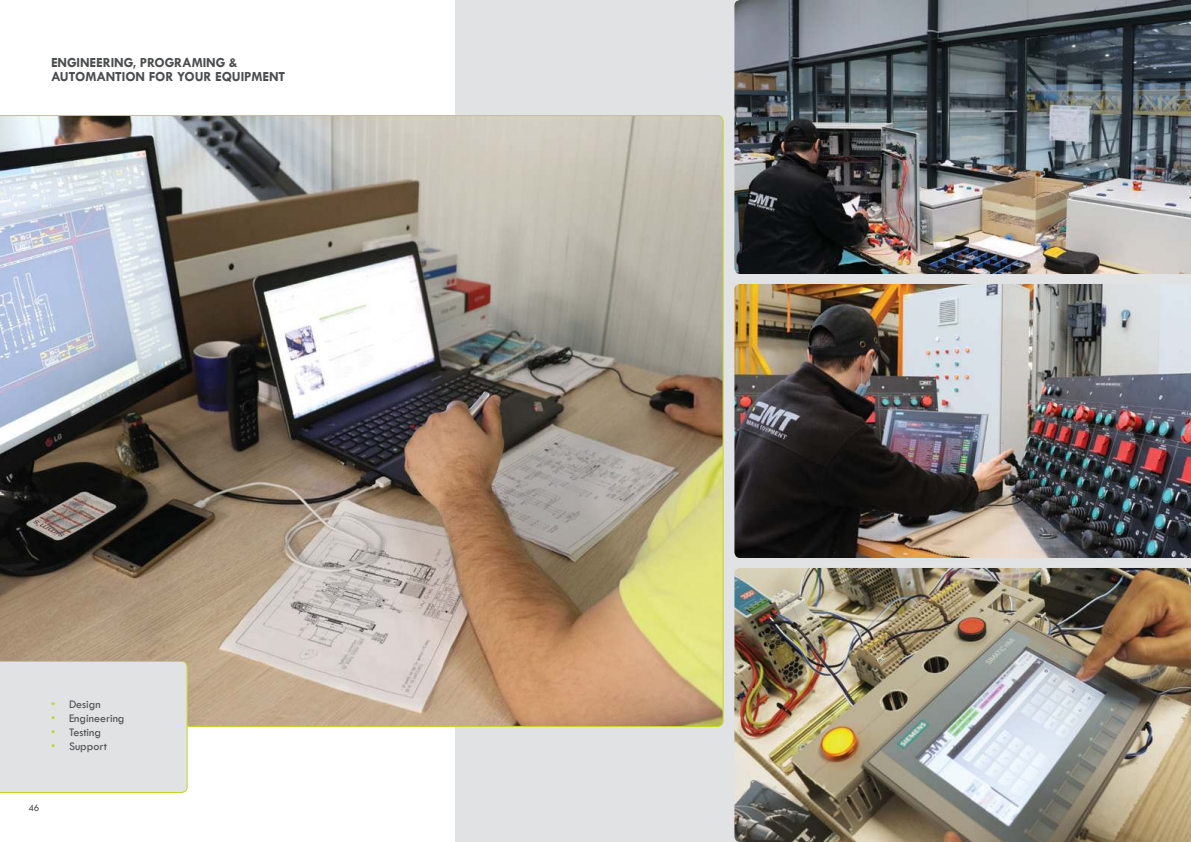
<style>
.page{position:relative;width:1191px;height:842px;background:#fff}
.page>*{position:absolute;margin:0;border:0;box-sizing:border-box;transform-origin:0 0}
.t1{font:700 14px/14px "Tw Cen";letter-spacing:-.01em;color:#4c4d4f}
.t2{font:12px "Tw Cen";color:#4c4d4f}
.t3{font:10px "Tw Cen";color:#4c4d4f}
.s1{color:#c3d52d}
</style>
<div class="page">
<div style="left:455px;top:0;width:736px;height:842px;background:#e1e2e4"></div>
<img style="left:0;top:115px;width:723px;height:612px">
<div style="left:0;top:661px;width:188px;height:132px;background:#e1e2e4"></div>
<img style="left:734px;top:568px;width:457px;height:274px">
<img style="left:734px;top:284px;width:457px;height:274px">
<img style="left:734px;top:0;width:457px;height:274px">
<p class="t1" style="left:51px;top:56px;width:236px">ENGINEERING, PROGRAMING &amp;<br>AUTOMANTION FOR YOUR EQUIPMENT</p>
<p class="t2" style="left:51px;top:699px;width:51px"><span class="s1">•</span> Design</p>
<p class="t2" style="left:51px;top:711px;width:75px"><span class="s1">•</span> Engineering</p>
<p class="t2" style="left:51px;top:727px;width:52px"><span class="s1">•</span> Testing</p>
<p class="t2" style="left:51px;top:741px;width:57px"><span class="s1">•</span> Support</p>
<p class="t3" style="left:28px;top:803px;width:13px">46</p>
</div>
